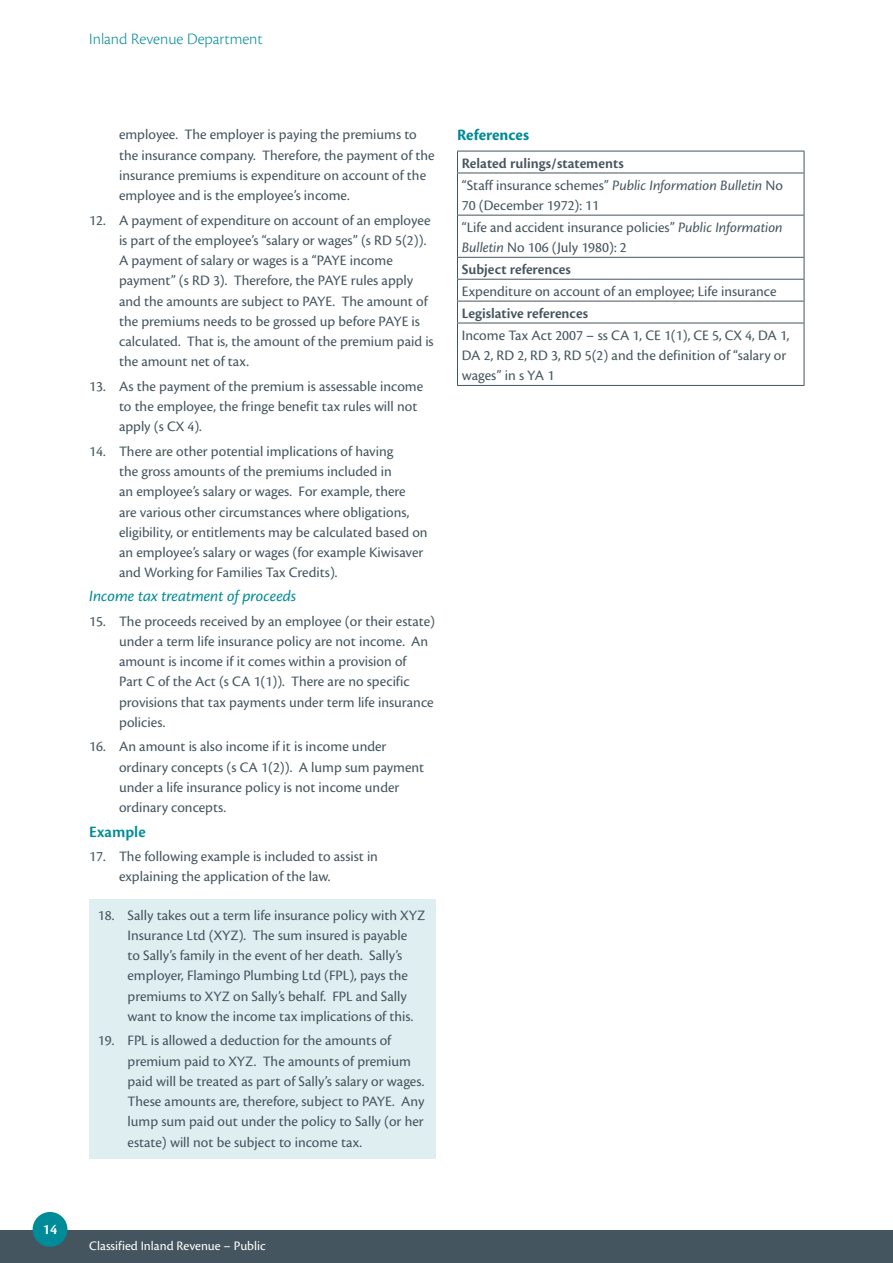
<style>
.page{position:relative;width:893px;height:1263px;background:#fff}
.page>*{position:absolute;margin:0;border:0;box-sizing:border-box;transform-origin:0 0}
.t1{font:italic 16.5px "Cronos Pro";color:#008b98}
.t2{font:300 16.5px "Cronos Pro";color:#008b98}
.t3{font:700 16.5px "Cronos Pro";color:#008b98}
.t4{font:600 16.5px "Cronos Pro";letter-spacing:.005em;color:#008b98}
.t5{font:15px/20.2px "Cronos Pro";color:#45555f}
.t6{font:600 15px/21.9px "Cronos Pro";color:#45555f}
.t7{font:600 15px "Cronos Pro";color:#fff}
.t8{font:13.5px "Cronos Pro";color:#fff}
.s1{font-weight:400}
.s2{font-weight:400;font-style:italic}
.s3{font-style:italic}
.s4{font-weight:600}
</style>
<div class="page">
<div style="left:0;top:1230px;width:893px;height:33px;background:#45555f"></div>
<div style="left:33px;top:1212px;width:34px;height:35px;background:#008b98;border-radius:50%"></div>
<div style="left:89px;top:899px;width:347px;height:260px;background:#deeef1"></div>
<hr style="left:457px;top:151px;width:347px;height:1px;background:#45555f">
<svg style="left:457px;top:151px;width:1px;height:22px"></svg>
<svg style="left:804px;top:151px;width:1px;height:22px"></svg>
<hr style="left:457px;top:173px;width:347px;height:1px;background:#45555f">
<hr style="left:457px;top:173px;width:1px;height:42px;background:#45555f">
<hr style="left:804px;top:173px;width:1px;height:42px;background:#45555f">
<hr style="left:457px;top:215px;width:347px;height:1px;background:#45555f">
<hr style="left:457px;top:215px;width:1px;height:42px;background:#45555f">
<hr style="left:804px;top:215px;width:1px;height:42px;background:#45555f">
<hr style="left:457px;top:257px;width:347px;height:1px;background:#45555f">
<hr style="left:457px;top:279px;width:347px;height:1px;background:#45555f">
<hr style="left:457px;top:301px;width:347px;height:1px;background:#45555f">
<svg style="left:457px;top:258px;width:1px;height:65px"></svg>
<svg style="left:804px;top:258px;width:1px;height:65px"></svg>
<hr style="left:457px;top:323px;width:347px;height:1px;background:#45555f">
<hr style="left:457px;top:323px;width:1px;height:62px;background:#45555f">
<hr style="left:804px;top:323px;width:1px;height:62px;background:#45555f">
<hr style="left:457px;top:385px;width:347px;height:1px;background:#45555f">
<p class="t7" style="left:43px;top:1220px;width:16px">14</p>
<p class="t2" style="left:89px;top:30px;width:175px">Inland Revenue Department</p>
<p class="t5" style="left:119px;top:125px;width:317px">employee. The employer is paying the premiums to the insurance company. Therefore, the payment of the insurance premiums is expenditure on account of the employee and is the employee’s income.</p>
<p class="t5" style="left:119px;top:210px;width:316px;text-indent:-30px">12. A payment of expenditure on account of an employee is part of the employee’s “salary or wages” (s RD 5(2)).<br>A payment of salary or wages is a “PAYE income payment” (s RD 3). Therefore, the PAYE rules apply and the amounts are subject to PAYE. The amount of the premiums needs to be grossed up before PAYE is calculated. That is, the amount of the premium paid is the amount net of tax.</p>
<p class="t5" style="left:119px;top:376px;width:306px;text-indent:-30px">13. As the payment of the premium is assessable income to the employee, the fringe benefit tax rules will not apply (s CX 4).</p>
<p class="t5" style="left:119px;top:441px;width:310px;text-indent:-30px">14. There are other potential implications of having<br>the gross amounts of the premiums included in<br>an employee’s salary or wages. For example, there<br>are various other circumstances where obligations, eligibility, or entitlements may be calculated based on an employee’s salary or wages (for example Kiwisaver and Working for Families Tax Credits).</p>
<p class="t1" style="left:89px;top:586px;width:209px">Income tax treatment of proceeds</p>
<p class="t5" style="left:119px;top:611px;width:318px;text-indent:-30px">15. The proceeds received by an employee (or their estate) under a term life insurance policy are not income. An amount is income if it comes within a provision of<br>Part C of the Act (s CA 1(1)). There are no specific provisions that tax payments under term life insurance policies.</p>
<p class="t5" style="left:119px;top:737px;width:307px;text-indent:-30px">16. An amount is also income if it is income under ordinary concepts (s CA 1(2)). A lump sum payment under a life insurance policy is not income under ordinary concepts.</p>
<p class="t4" style="left:89px;top:822px;width:58px">Example</p>
<p class="t5" style="left:119px;top:846px;width:260px;text-indent:-30px">17. The following example is included to assist in explaining the application of the law.</p>
<p class="t5" style="left:128px;top:905px;width:299px;text-indent:-30px">18. Sally takes out a term life insurance policy with XYZ Insurance Ltd (XYZ). The sum insured is payable<br>to Sally’s family in the event of her death. Sally’s employer, Flamingo Plumbing Ltd (FPL), pays the premiums to XYZ on Sally’s behalf. FPL and Sally want to know the income tax implications of this.</p>
<p class="t5" style="left:128px;top:1030px;width:298px;text-indent:-30px">19. FPL is allowed a deduction for the amounts of premium paid to XYZ. The amounts of premium paid will be treated as part of Sally’s salary or wages.<br>These amounts are, therefore, subject to PAYE. Any lump sum paid out under the policy to Sally (or her estate) will not be subject to income tax.</p>
<p class="t3" style="left:457px;top:126px;width:74px">References</p>
<p class="t6" style="left:462px;top:152px;width:323px">Related rulings/statements<br><span class="s1">“Staff insurance schemes”</span> <span class="s2">Public Information Bulletin</span> <span class="s1">No</span></p>
<p class="t5" style="left:462px;top:194px;width:323px;line-height:21.9px">70 (December 1972): 11<br>“Life and accident insurance policies” <span class="s3">Public Information</span></p>
<p class="t5" style="left:462px;top:237px;width:167px;line-height:21.9px"><span class="s3">Bulletin</span> No 106 (July 1980): 2<br><span class="s4">Subject references</span></p>
<p class="t5" style="left:462px;top:281px;width:316px">Expenditure on account of an employee; Life insurance</p>
<p class="t6" style="left:462px;top:302px;width:128px">Legislative references</p>
<p class="t5" style="left:462px;top:325px;width:329px">Income Tax Act 2007 – ss CA 1, CE 1(1), CE 5, CX 4, DA 1,<br>DA 2, RD 2, RD 3, RD 5(2) and the definition of “salary or wages” in s YA 1</p>
<p class="t8" style="left:89px;top:1238px;width:178px">Classified Inland Revenue – Public</p>
</div>
